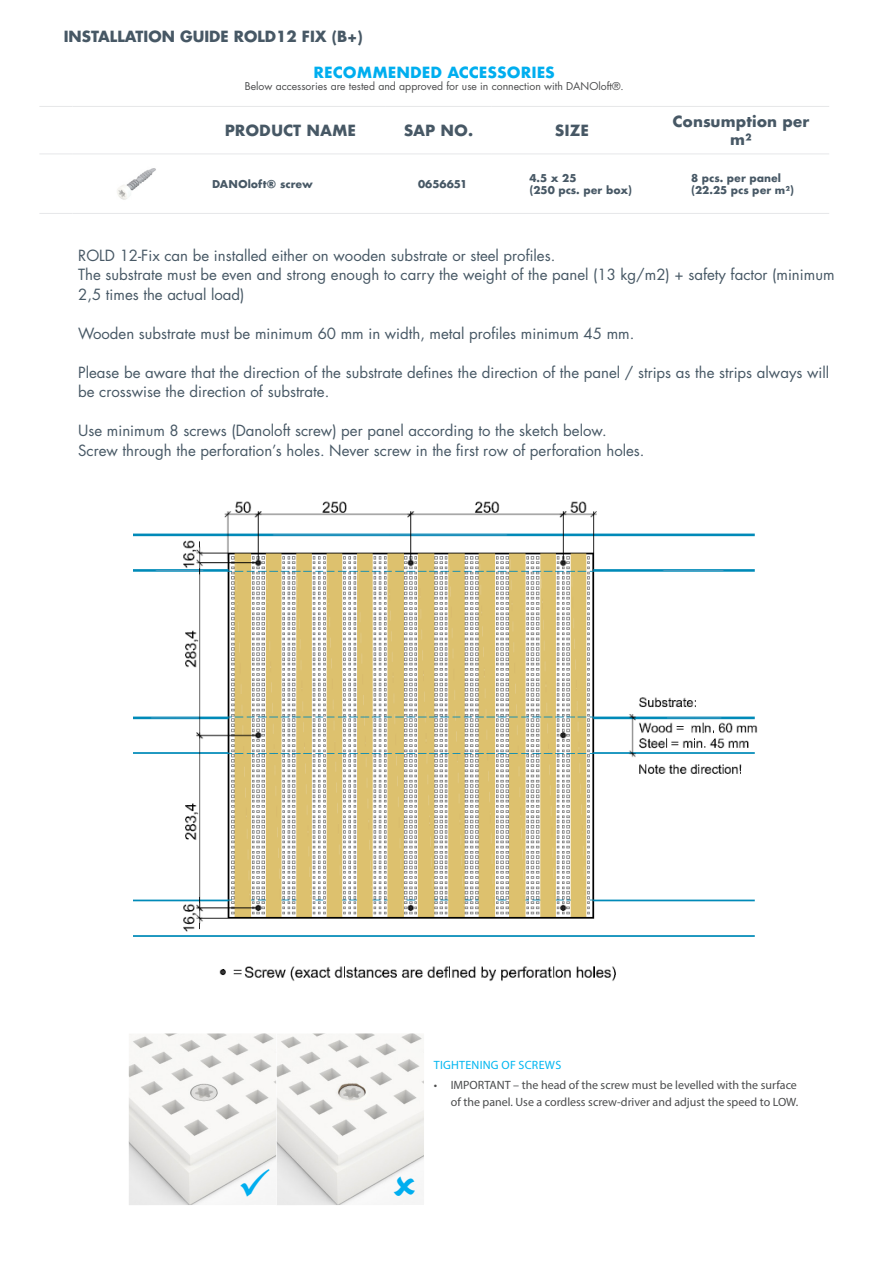
<style>
.page{position:relative;width:893px;height:1263px;background:#fff}
.page>*{position:absolute;margin:0;border:0;box-sizing:border-box;transform-origin:0 0}
.t1{font:15px/19.5px "Futura Std";color:#475865}
.brødtekst_tabel_accessories{font:700 15px/18px "Futura";color:#475865;text-align:center}
.t2{font:700 15px "Futura Std";color:#475865}
.t3{font:700 15px "Futura";color:#00aeef}
.t4{font:12px/16.5px "Myriad Pro";color:#4b4c4d;text-align:right}
.Overskrift_installation_guide{font:12px "Myriad Pro";letter-spacing:.02em;color:#00b6f0}
.brødtekst_tabel_accessories-2{font:700 10.5px/12.6px "Futura";color:#475865}
.Brødtekst{font:10.5px "Futura Std";color:#4b4c4d}
</style>
<div class="page">
<svg style="left:40px;top:153px;width:789px;height:1px"></svg>
<hr style="left:39px;top:106px;width:34px;height:1px;background:#e6e7e9">
<hr style="left:73px;top:106px;width:122px;height:1px;background:#e6e7e9">
<hr style="left:195px;top:106px;width:191px;height:1px;background:#e6e7e9">
<hr style="left:386px;top:106px;width:105px;height:1px;background:#e6e7e9">
<hr style="left:491px;top:106px;width:162px;height:1px;background:#e6e7e9">
<hr style="left:653px;top:106px;width:176px;height:1px;background:#e6e7e9">
<hr style="left:39px;top:154px;width:34px;height:1px;background:#e6e7e9">
<hr style="left:73px;top:154px;width:122px;height:1px;background:#e6e7e9">
<hr style="left:195px;top:154px;width:191px;height:1px;background:#e6e7e9">
<hr style="left:386px;top:154px;width:105px;height:1px;background:#e6e7e9">
<hr style="left:491px;top:154px;width:162px;height:1px;background:#e6e7e9">
<hr style="left:653px;top:154px;width:176px;height:1px;background:#e6e7e9">
<hr style="left:39px;top:213px;width:34px;height:1px;background:#e6e7e9">
<hr style="left:73px;top:213px;width:122px;height:1px;background:#e6e7e9">
<hr style="left:195px;top:213px;width:191px;height:1px;background:#e6e7e9">
<hr style="left:386px;top:213px;width:105px;height:1px;background:#e6e7e9">
<hr style="left:491px;top:213px;width:162px;height:1px;background:#e6e7e9">
<hr style="left:653px;top:213px;width:176px;height:1px;background:#e6e7e9">
<img style="left:117px;top:168px;width:39px;height:32px">
<img style="left:134px;top:501px;width:624px;height:480px">
<img style="left:276px;top:1033px;width:148px;height:172px">
<svg style="left:129px;top:1033px;width:147px;height:172px;fill:#f3f2f0"></svg>
<svg style="left:394px;top:1176px;width:21px;height:19px"></svg>
<svg style="left:240px;top:1168px;width:30px;height:28px"></svg>
<p class="t2" style="left:64px;top:26px;width:301px">INSTALLATION GUIDE ROLD12 FIX (B+)</p>
<p class="t3" style="left:314px;top:61px;width:243px">RECOMMENDED ACCESSORIES</p>
<p class="Brødtekst" style="left:245px;top:79px;width:380px">Below accessories are tested and approved for use in connection with DANOloft®.</p>
<p class="brødtekst_tabel_accessories" style="left:225px;top:122px;width:133px">PRODUCT NAME</p>
<p class="brødtekst_tabel_accessories" style="left:404px;top:122px;width:71px">SAP NO.</p>
<p class="brødtekst_tabel_accessories" style="left:555px;top:122px;width:36px">SIZE</p>
<p class="brødtekst_tabel_accessories" style="left:672px;top:113px;width:139px">Consumption per m²</p>
<p class="brødtekst_tabel_accessories-2" style="left:212px;top:178px;width:102px">DANOloft® screw</p>
<p class="brødtekst_tabel_accessories-2" style="left:418px;top:178px;width:51px">0656651</p>
<p class="brødtekst_tabel_accessories-2" style="left:529px;top:171px;width:104px">4.5 x 25<br>(250 pcs. per box)</p>
<p class="brødtekst_tabel_accessories-2" style="left:691px;top:171px;width:104px">8 pcs. per panel (22.25 pcs per m²)</p>
<p class="t1" style="left:78px;top:246px;width:479px">ROLD 12-Fix can be installed either on wooden substrate or steel profiles.</p>
<p class="t1" style="left:78px;top:265px;width:758px">The substrate must be even and strong enough to carry the weight of the panel (13 kg/m2) + safety factor (minimum<br>2,5 times the actual load)</p>
<p class="t1" style="left:78px;top:324px;width:558px">Wooden substrate must be minimum 60 mm in width, metal profiles minimum 45 mm.</p>
<p class="t1" style="left:78px;top:363px;width:752px">Please be aware that the direction of the substrate defines the direction of the panel / strips as the strips always will be crosswise the direction of substrate.</p>
<p class="t1" style="left:78px;top:421px;width:530px">Use minimum 8 screws (Danoloft screw) per panel according to the sketch below.</p>
<p class="t1" style="left:78px;top:441px;width:568px">Screw through the perforation’s holes. Never screw in the first row of perforation holes.</p>
<p class="Overskrift_installation_guide" style="left:434px;top:1057px;width:129px">TIGHTENING OF SCREWS</p>
<p class="t4" style="left:434px;top:1077px;width:366px">• IMPORTANT – the head of the screw must be levelled with the surface of the panel. Use a cordless screw-driver and adjust the speed to LOW.</p>
</div>
